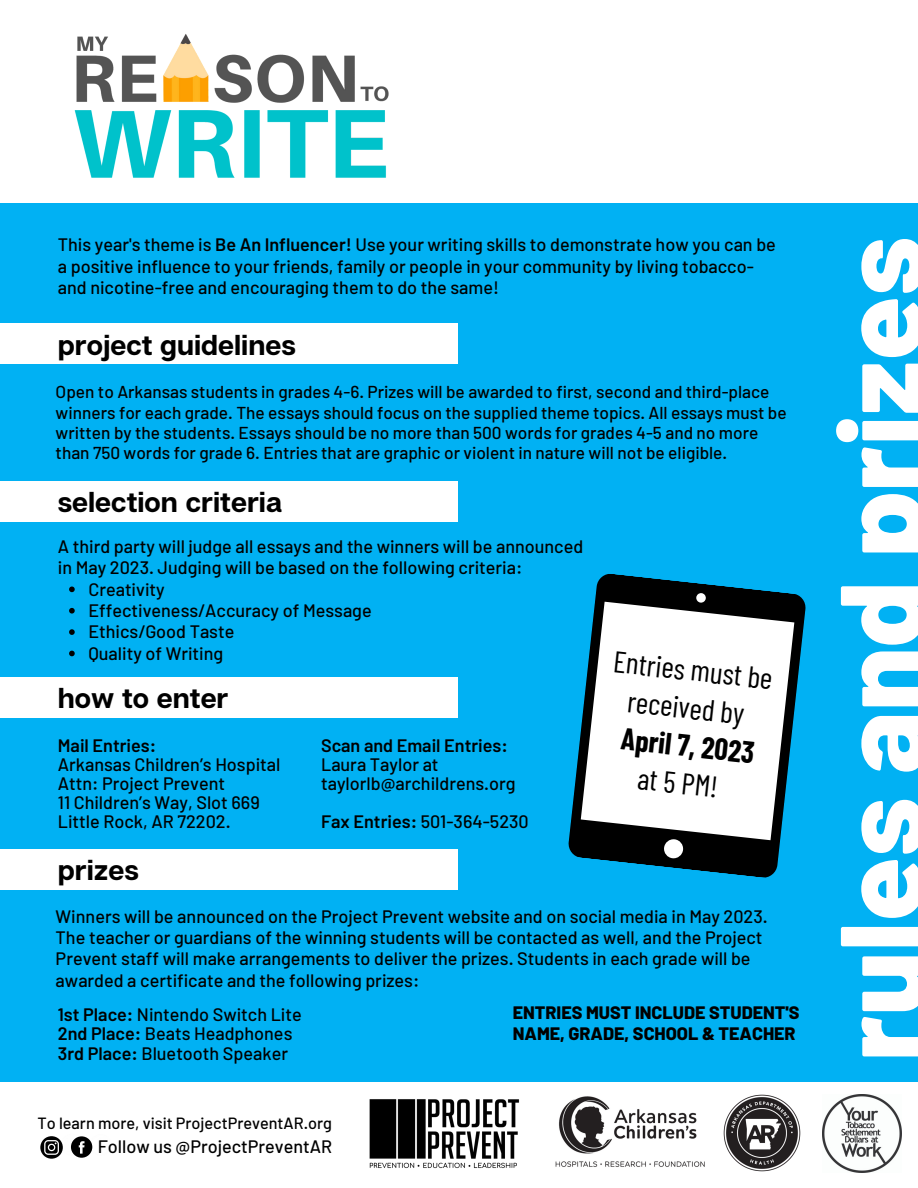
<style>
.page{position:relative;width:918px;height:1188px;background:#fff}
.page>*{position:absolute;margin:0;border:0;box-sizing:border-box;transform-origin:0 0}
.t1{font:800 117px "Barlow";color:#fff}
.t2{font:30px/38px "Barlow Condensed";color:#000;text-align:center}
.t3{font:700 30px "Barlow Condensed";color:#000}
.t4{font:700 28.5px "Articulat CF";color:#000}
.t5{font:500 18px/21.3px "Barlow";color:#000}
.t6{font:800 18px/20.9px "Barlow";color:#000}
.t7{font:600 18px "Barlow";color:#000}
.t8{font:500 17.25px/20.2px "Barlow";color:#000}
.t9{font:500 16.2px "Barlow";color:#000}
.s1{font-weight:600}
</style>
<div class="page">
<img style="left:74px;top:34px;width:315px;height:144px">
<div style="left:0;top:203px;width:918px;height:978px;background:#01b1f3"></div>
<div style="left:0;top:1083px;width:918px;height:105px;background:#fff"></div>
<svg style="left:69px;top:587px;width:6px;height:5px"></svg>
<svg style="left:69px;top:608px;width:6px;height:6px"></svg>
<svg style="left:69px;top:629px;width:6px;height:6px"></svg>
<svg style="left:69px;top:651px;width:6px;height:5px"></svg>
<div style="left:0;top:324px;width:458px;height:40px;background:#fff"></div>
<div style="left:0;top:482px;width:458px;height:40px;background:#fff"></div>
<div style="left:0;top:678px;width:458px;height:40px;background:#fff"></div>
<svg style="left:568px;top:574px;width:238px;height:304px;fill:#fff"></svg>
<div style="left:0;top:849px;width:458px;height:41px;background:#fff"></div>
<img style="left:822px;top:1094px;width:79px;height:79px">
<img style="left:723px;top:1094px;width:78px;height:78px">
<img style="left:555px;top:1096px;width:150px;height:71px">
<img style="left:369px;top:1099px;width:151px;height:70px">
<svg style="left:40px;top:1136px;width:23px;height:23px"></svg>
<svg style="left:71px;top:1136px;width:21px;height:22px"></svg>
<p class="t5" style="left:58px;top:233px;width:720px">This year's theme is <span class="s1">Be An Influencer!</span> Use your writing skills to demonstrate how you can be a positive influence to your friends, family or people in your community by living tobacco&shy;and nicotine-free and encouraging them to do the same!</p>
<h3 class="t4" style="left:58px;top:327px;width:240px">project guidelines</h3>
<p class="t8" style="left:56px;top:381px;width:732px">Open to Arkansas students in grades 4-6. Prizes will be awarded to first, second and third-place winners for each grade. The essays should focus on the supplied theme topics. All essays must be written by the students. Essays should be no more than 500 words for grades 4-5 and no more than 750 words for grade 6. Entries that are graphic or violent in nature will not be eligible.</p>
<h3 class="t4" style="left:58px;top:484px;width:226px">selection criteria</h3>
<p class="t5" style="left:58px;top:535px;width:527px">A third party will judge all essays and the winners will be announced in May 2023. Judging will be based on the following criteria:</p>
<p class="t5" style="left:88px;top:578px;width:285px">Creativity<br>Effectiveness/Accuracy of Message<br>Ethics/Good Taste<br>Quality of Writing</p>
<h3 class="t4" style="left:58px;top:681px;width:172px">how to enter</h3>
<p class="t7" style="left:58px;top:734px;width:100px">Mail Entries:</p>
<p class="t5" style="left:58px;top:754px;width:224px;line-height:19.2px">Arkansas Children’s Hospital<br>Attn: Project Prevent<br>11 Children’s Way, Slot 669<br>Little Rock, AR 72202.</p>
<h3 class="t4" style="left:58px;top:852px;width:82px">prizes</h3>
<p class="t7" style="left:321px;top:734px;width:188px">Scan and Email Entries:</p>
<p class="t5" style="left:321px;top:754px;width:196px;line-height:19.2px">Laura Taylor at taylorlb@archildrens.org</p>
<p class="t5" style="left:321px;top:810px;width:209px"><span class="s1">Fax Entries:</span> 501-364-5230</p>
<h2 class="t2" style="left:616px;top:641px;width:161px;rotate:6deg">Entries must be received by</h2>
<h2 class="t3" style="left:623px;top:720px;width:135px;rotate:6deg">April 7, 2023</h2>
<h2 class="t2" style="left:640px;top:758px;width:82px;rotate:6deg">at 5 PM!</h2>
<p class="t5" style="left:56px;top:905px;width:714px">Winners will be announced on the Project Prevent website and on social media in May 2023.<br>The teacher or guardians of the winning students will be contacted as well, and the Project Prevent staff will make arrangements to deliver the prizes. Students in each grade will be awarded a certificate and the following prizes:</p>
<p class="t5" style="left:58px;top:1005px;width:245px;line-height:19.2px"><span class="s1">1st Place:</span> Nintendo Switch Lite<br><span class="s1">2nd Place:</span> Beats Headphones<br><span class="s1">3rd Place:</span> Bluetooth Speaker</p>
<p class="t6" style="left:513px;top:1001px;width:288px">ENTRIES MUST INCLUDE STUDENT'S<br>NAME, GRADE, SCHOOL &amp; TEACHER</p>
<p class="t9" style="left:37px;top:1113px;width:296px">To learn more, visit ProjectPreventAR.org</p>
<p class="t5" style="left:98px;top:1136px;width:236px">Follow us @ProjectPreventAR</p>
<h1 class="t1" style="left:806px;top:1061px;width:826px;rotate:-90deg">rules and prizes</h1>
</div>
